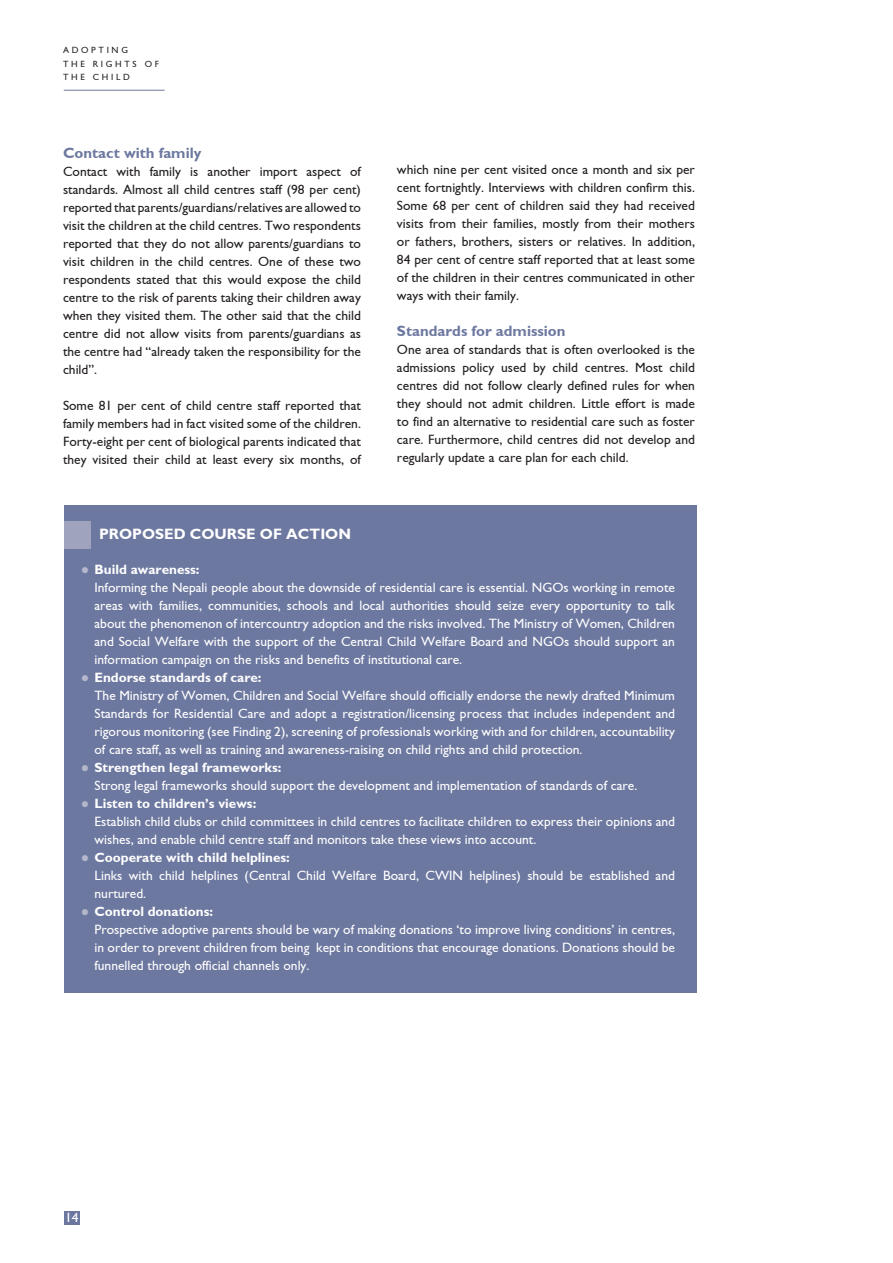
<style>
.page{position:relative;width:893px;height:1263px;background:#fff}
.page>*{position:absolute;margin:0;border:0;box-sizing:border-box;transform-origin:0 0}
.t1{font:700 15px "Gill Sans";color:#6d78a0}
.t2{font:700 15px "Gill Sans";color:#fff}
.t3{font:13.5px/18px "Gill Sans";color:#231f20;text-align:justify}
.t4{font:13.5px/18px "Gill Sans";color:#fff;text-align:justify}
.t5{font:700 13.5px "Gill Sans";color:#fff}
.t6{font:9px/13.5px "Gill Sans";letter-spacing:.3em;color:#231f20}
</style>
<div class="page">
<div style="left:64px;top:1210px;width:16px;height:14px;background:#6d78a0"></div>
<hr style="left:64px;top:90px;width:101px;height:1px;background:#6d78a0">
<div style="left:64px;top:505px;width:633px;height:487px;background:#6d78a0"></div>
<div style="left:65px;top:521px;width:26px;height:28px;background:#a0a3be"></div>
<p class="t6" style="left:63px;top:43px;width:97px">ADOPTING<br>THE RIGHTS OF<br>THE CHILD</p>
<p class="t1" style="left:63px;top:144px;width:140px">Contact with family</p>
<p class="t3" style="left:63px;top:162px;width:299px">Contact with family is another import aspect of standards. Almost all child centres staff (98 per cent) reported that parents/guardians/relatives are allowed to visit the children at the child centres. Two respondents reported that they do not allow parents/guardians to visit children in the child centres. One of these two respondents stated that this would expose the child centre to the risk of parents taking their children away when they visited them. The other said that the child centre did not allow visits from parents/guardians as the centre had “already taken the responsibility for the child”.</p>
<p class="t3" style="left:63px;top:396px;width:299px">Some 81 per cent of child centre staff reported that family members had in fact visited some of the children.<br>Forty-eight per cent of biological parents indicated that they visited their child at least every six months, of</p>
<p class="t3" style="left:397px;top:160px;width:299px">which nine per cent visited once a month and six per cent fortnightly. Interviews with children confirm this.<br>Some 68 per cent of children said they had received visits from their families, mostly from their mothers or fathers, brothers, sisters or relatives. In addition, 84 per cent of centre staff reported that at least some of the children in their centres communicated in other ways with their family.</p>
<p class="t1" style="left:397px;top:322px;width:170px">Standards for admission</p>
<p class="t3" style="left:397px;top:340px;width:299px">One area of standards that is often overlooked is the admissions policy used by child centres. Most child centres did not follow clearly defined rules for when they should not admit children. Little effort is made to find an alternative to residential care such as foster care. Furthermore, child centres did not develop and regularly update a care plan for each child.</p>
<p class="t2" style="left:99px;top:525px;width:254px">PROPOSED COURSE OF ACTION</p>
<p class="t5" style="left:94px;top:561px;width:107px">Build awareness:</p>
<p class="t4" style="left:94px;top:578px;width:582px">Informing the Nepali people about the downside of residential care is essential. NGOs working in remote areas with families, communities, schools and local authorities should seize every opportunity to talk about the phenomenon of intercountry adoption and the risks involved. The Ministry of Women, Children and Social Welfare with the support of the Central Child Welfare Board and NGOs should support an information campaign on the risks and benefits of institutional care.</p>
<p class="t5" style="left:94px;top:669px;width:169px">Endorse standards of care:</p>
<p class="t4" style="left:94px;top:686px;width:582px">The Ministry of Women, Children and Social Welfare should officially endorse the newly drafted Minimum Standards for Residential Care and adopt a registration/licensing process that includes independent and rigorous monitoring (see Finding 2), screening of professionals working with and for children, accountability of care staff, as well as training and awareness-raising on child rights and child protection.</p>
<p class="t5" style="left:94px;top:759px;width:188px">Strengthen legal frameworks:</p>
<p class="t4" style="left:94px;top:776px;width:544px">Strong legal frameworks should support the development and implementation of standards of care.</p>
<p class="t5" style="left:94px;top:795px;width:163px">Listen to children’s views:</p>
<p class="t4" style="left:94px;top:812px;width:582px">Establish child clubs or child committees in child centres to facilitate children to express their opinions and wishes, and enable child centre staff and monitors take these views into account.</p>
<p class="t5" style="left:94px;top:849px;width:197px">Cooperate with child helplines:</p>
<p class="t4" style="left:94px;top:866px;width:582px">Links with child helplines (Central Child Welfare Board, CWIN helplines) should be established and nurtured.</p>
<p class="t5" style="left:94px;top:903px;width:120px">Control donations:</p>
<p class="t4" style="left:94px;top:920px;width:582px">Prospective adoptive parents should be wary of making donations ‘to improve living conditions’ in centres, in order to prevent children from being kept in conditions that encourage donations. Donations should be funnelled through official channels only.</p>
<p class="t4" style="left:65px;top:1208px;width:15px">14</p>
</div>
